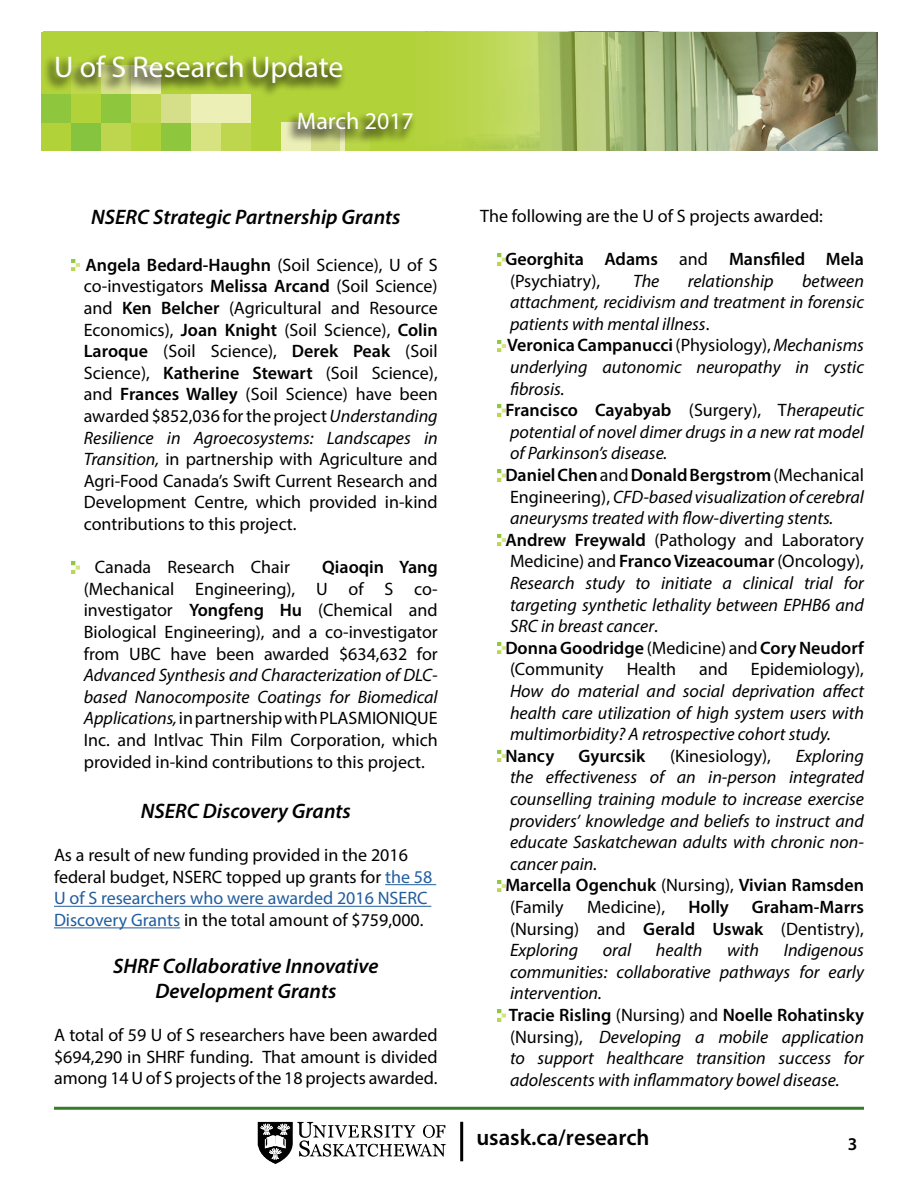
<style>
.page{position:relative;width:918px;height:1188px;background:#fff}
.page>*{position:absolute;margin:0;border:0;box-sizing:border-box;transform-origin:0 0}
.t1{font:30px "Myriad Pro";color:#fff}
.t2{font:24px "Myriad Pro";color:#fff}
.t3{font:600 22.65px "Myriad Pro";color:#000}
.t4{font:italic 600 21px/25.2px "Myriad Pro";color:#000;text-align:center}
.t5{font:18px/21.6px "Myriad Pro";color:#000;text-align:justify}
.t6{font:italic 18px/21.6px "Myriad Pro";color:#000}
.t7{font:600 18px/21.6px "Myriad Pro";color:#000}
.s1{font-weight:600}
.s2{font-style:italic}
.s3{color:#215e9e}
.s4{font-weight:400}
.s5{font-style:normal}
.s6{font-weight:600;font-style:normal}
</style>
<div class="page">
<hr style="left:54px;top:1107px;width:810px;height:3px;background:#387c2b">
<svg style="left:41px;top:32px;width:836px;height:119px;background:#8f9a56"></svg>
<div style="left:41px;top:122px;width:30px;height:28px;background:#b2d239"></div>
<div style="left:71px;top:122px;width:30px;height:28px;background:#86c440"></div>
<div style="left:101px;top:122px;width:30px;height:28px;background:#bdd64e"></div>
<div style="left:131px;top:122px;width:30px;height:28px;background:#b2d239"></div>
<div style="left:161px;top:122px;width:30px;height:28px;background:#8ec63e"></div>
<div style="left:191px;top:122px;width:30px;height:28px;background:#d6e380"></div>
<div style="left:221px;top:122px;width:30px;height:28px;background:#bdd64e"></div>
<div style="left:251px;top:122px;width:30px;height:28px;background:#b2d239"></div>
<div style="left:281px;top:122px;width:30px;height:28px;background:#ecf0b7"></div>
<div style="left:311px;top:122px;width:29px;height:28px;background:#d5df89"></div>
<svg style="left:340px;top:145px;width:6px;height:5px"></svg>
<div style="left:41px;top:94px;width:30px;height:28px;background:#8ec63e"></div>
<div style="left:71px;top:94px;width:30px;height:28px;background:#b2d239"></div>
<div style="left:101px;top:94px;width:30px;height:28px;background:#8ec63e"></div>
<div style="left:131px;top:94px;width:30px;height:28px;background:#bdd64e"></div>
<div style="left:161px;top:94px;width:30px;height:28px;background:#d5df89"></div>
<div style="left:191px;top:94px;width:30px;height:28px;background:#ecf0b7"></div>
<div style="left:221px;top:94px;width:30px;height:28px;background:#ecf0b7"></div>
<div style="left:41px;top:66px;width:30px;height:28px;background:#b2d239"></div>
<svg style="left:346px;top:32px;width:367px;height:119px;background:#aec760"></svg>
<div style="left:42px;top:53px;width:305px;height:45px;background:#000;opacity:.5"></div>
<div style="left:285px;top:110px;width:132px;height:35px;background:#000;opacity:.5"></div>
<svg style="left:258px;top:1122px;width:188px;height:42px"></svg>
<hr style="left:460px;top:1122px;width:3px;height:39px;background:#000">
<hr style="left:385px;top:884px;width:51px;height:1px;background:#215e9e">
<hr style="left:54px;top:906px;width:377px;height:1px;background:#215e9e">
<hr style="left:54px;top:927px;width:126px;height:1px;background:#215e9e">
<svg style="left:71px;top:260px;width:8px;height:11px"></svg>
<svg style="left:71px;top:562px;width:8px;height:11px"></svg>
<svg style="left:497px;top:254px;width:8px;height:11px"></svg>
<svg style="left:497px;top:340px;width:8px;height:11px"></svg>
<svg style="left:497px;top:405px;width:8px;height:11px"></svg>
<svg style="left:497px;top:470px;width:8px;height:11px"></svg>
<svg style="left:497px;top:534px;width:8px;height:12px"></svg>
<svg style="left:497px;top:642px;width:8px;height:12px"></svg>
<svg style="left:497px;top:750px;width:8px;height:12px"></svg>
<svg style="left:497px;top:880px;width:8px;height:11px"></svg>
<svg style="left:497px;top:1010px;width:8px;height:11px"></svg>
<h1 class="t1" style="left:54px;top:48px;width:291px">U of S Research Update</h1>
<h2 class="t2" style="left:297px;top:106px;width:119px">March 2017</h2>
<p class="t4" style="left:91px;top:204px;width:311px">NSERC Strategic Partnership Grants</p>
<p class="t5" style="left:84px;top:254px;width:356px"><span class="s1">Angela Bedard-Haughn</span> (Soil Science), U of S co-investigators <span class="s1">Melissa Arcand</span> (Soil Science) and <span class="s1">Ken Belcher</span> (Agricultural and Resource Economics), <span class="s1">Joan Knight</span> (Soil Science), <span class="s1">Colin Laroque</span> (Soil Science), <span class="s1">Derek Peak</span> (Soil Science), <span class="s1">Katherine Stewart</span> (Soil Science), and <span class="s1">Frances Walley</span> (Soil Science) have been awarded $852,036 for the project <span class="s2">Understanding Resilience in Agroecosystems: Landscapes in Transition,</span> in partnership with Agriculture and Agri-Food Canada’s Swift Current Research and Development Centre, which provided in-kind contributions to this project.</p>
<p class="t5" style="left:95px;top:556px;width:197px">Canada Research Chair</p>
<p class="t7" style="left:322px;top:556px;width:117px">Qiaoqin Yang</p>
<p class="t5" style="left:84px;top:578px;width:356px">(Mechanical Engineering), U of S co&shy;investigator <span class="s1">Yongfeng Hu</span> (Chemical and Biological Engineering), and a co-investigator from UBC have been awarded $634,632 for</p>
<p class="t5" style="left:84px;top:664px;width:356px"><span class="s2">Advanced Synthesis and Characterization of DLC&shy;based Nanocomposite Coatings for Biomedical Applications,</span> in partnership with PLASMIONIQUE Inc. and Intlvac Thin Film Corporation, which provided in-kind contributions to this project.</p>
<p class="t4" style="left:141px;top:798px;width:212px">NSERC Discovery Grants</p>
<p class="t5" style="left:54px;top:844px;width:380px;text-align:left">As a result of new funding provided in the 2016 federal budget, NSERC topped up grants for <span class="s3">the 58<br>U of S researchers who were awarded 2016 NSERC Discovery Grants</span> in the total amount of $759,000.</p>
<p class="t4" style="left:113px;top:953px;width:267px">SHRF Collaborative Innovative<br>Development Grants</p>
<p class="t5" style="left:54px;top:1024px;width:385px">A total of 59 U of S researchers have been awarded $694,290 in SHRF funding. That amount is divided among 14 U of S projects of the 18 projects awarded.</p>
<p class="t5" style="left:480px;top:205px;width:344px">The following are the U of S projects awarded:</p>
<p class="t7" style="left:505px;top:248px;width:360px">Georghita Adams <span class="s4">and</span> Mansfiled Mela <span class="s4">(Psychiatry),</span></p>
<p class="t6" style="left:505px;top:270px;width:360px;text-indent:297px">between attachment, recidivism and treatment in forensic patients with mental illness<span class="s5">.<br></span><span class="s6">Veronica Campanucci</span> <span class="s5">(Physiology),</span> Mechanisms underlying autonomic neuropathy in cystic fibrosis.<br><span class="s6">Francisco Cayabyab</span> <span class="s5">(Surgery), T</span>herapeutic potential of novel dimer drugs in a new rat model of Parkinson’s disease.<br><span class="s6">Daniel Chen</span> <span class="s5">and</span> <span class="s6">Donald Bergstrom</span> <span class="s5">(Mechanical Engineering),</span> CFD-based visualization of cerebral aneurysms treated with flow-diverting stents.<br><span class="s6">Andrew Freywald</span> <span class="s5">(Pathology and Laboratory Medicine) and</span> <span class="s6">Franco Vizeacoumar</span> <span class="s5">(Oncology), </span>Research study to initiate a clinical trial for targeting synthetic lethality between EPHB6 and SRC in breast cancer<span class="s5">.<br></span><span class="s6">Donna Goodridge</span> <span class="s5">(Medicine) and</span> <span class="s6">Cory Neudorf </span><span class="s5">(Community</span></p>
<p class="t6" style="left:633px;top:270px;width:28px">The</p>
<p class="t6" style="left:688px;top:270px;width:87px">relationship</p>
<p class="t5" style="left:627px;top:658px;width:51px">Health</p>
<p class="t5" style="left:699px;top:658px;width:30px">and</p>
<p class="t5" style="left:751px;top:658px;width:115px">Epidemiology),</p>
<p class="t6" style="left:510px;top:680px;width:356px;text-align:justify">How do material and social deprivation affect health care utilization of high system users with multimorbidity? A retrospective cohort study.</p>
<p class="t7" style="left:505px;top:745px;width:50px">Nancy</p>
<p class="t7" style="left:579px;top:745px;width:68px">Gyurcsik</p>
<p class="t5" style="left:670px;top:745px;width:102px">(Kinesiology),</p>
<p class="t6" style="left:505px;top:745px;width:360px;text-indent:290px">Exploring the effectiveness of an in-person integrated counselling training module to increase exercise providers’ knowledge and beliefs to instruct and educate Saskatchewan adults with chronic non&shy;cancer pain.<br><span class="s6">Marcella Ogenchuk</span> <span class="s5">(Nursing),</span> <span class="s6">Vivian Ramsden </span><span class="s5">(Family</span></p>
<p class="t5" style="left:510px;top:896px;width:355px;text-indent:242px"><span class="s1">Graham-Marrs </span>(Nursing) and <span class="s1">Gerald Uswak</span> (Dentistry), <span class="s2">Exploring</span></p>
<p class="t5" style="left:587px;top:896px;width:80px">Medicine),</p>
<p class="t7" style="left:688px;top:896px;width:42px">Holly</p>
<p class="t6" style="left:509px;top:939px;width:357px;text-indent:275px">Indigenous communities: collaborative pathways for early intervention.<br><span class="s6">Tracie Risling</span> <span class="s5">(Nursing) and</span> <span class="s6">Noelle Rohatinsky </span><span class="s5">(Nursing),</span> Developing a mobile application to support healthcare transition success for adolescents with inflammatory bowel disease.</p>
<p class="t6" style="left:603px;top:939px;width:30px">oral</p>
<p class="t6" style="left:656px;top:939px;width:48px">health</p>
<p class="t6" style="left:727px;top:939px;width:34px">with</p>
<p class="t3" style="left:476px;top:1123px;width:175px">usask.ca/research</p>
<p class="t7" style="left:848px;top:1132px;width:11px">3</p>
</div>
